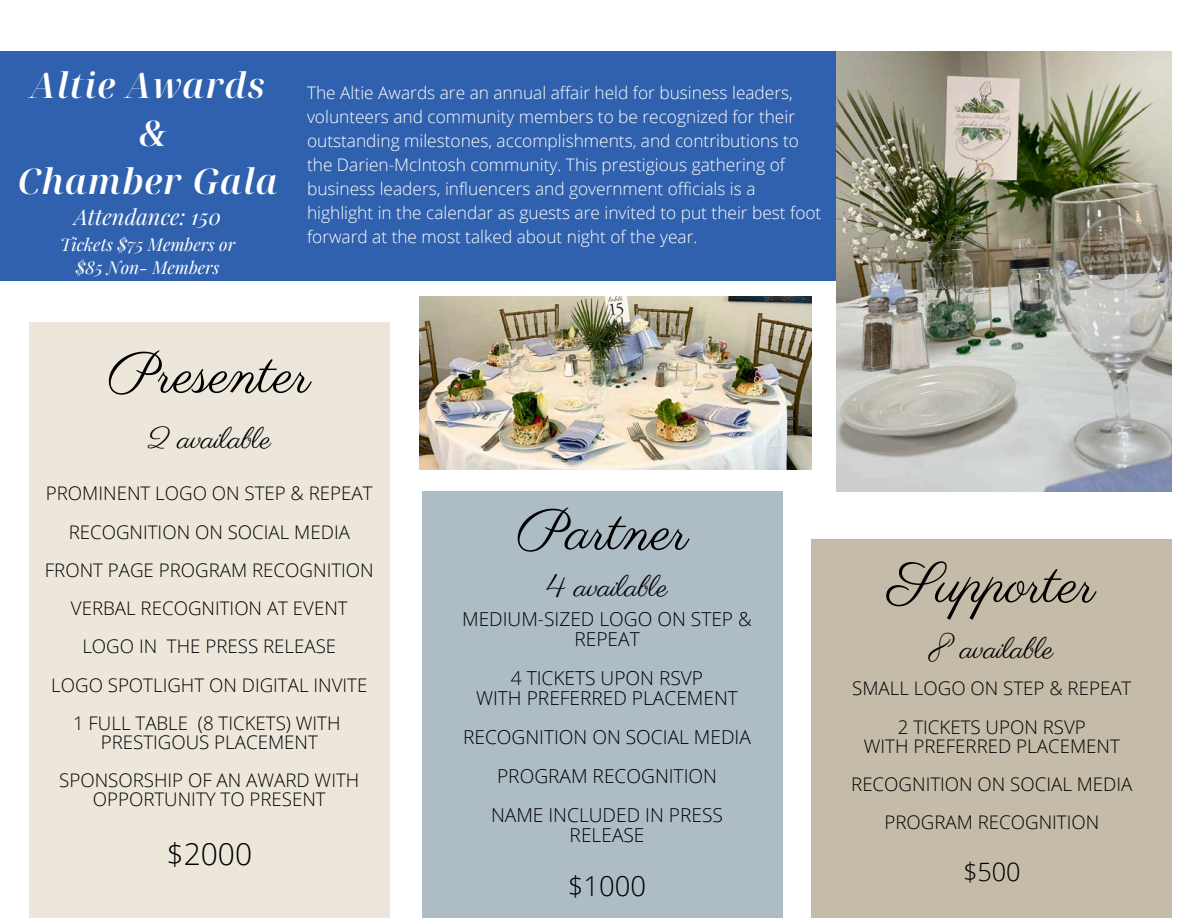
<style>
.page{position:relative;width:1188px;height:918px;background:#fff}
.page>*{position:absolute;margin:0;border:0;box-sizing:border-box;transform-origin:0 0}
.t1{font:57px "Parisienne";color:#000}
.t2{font:italic 600 35.25px/48.3px "Noto Serif Display";letter-spacing:.03em;color:#fff;text-align:center}
.t3{font:30px "Parisienne";color:#000}
.t4{font:300 30px "Open Sans";color:#000}
.t5{font:300 27.45px "Open Sans";color:#000}
.t6{font:300 25.35px "Open Sans";color:#000}
.t7{font:italic 21.9px "Playfair Display";color:#fff}
.t8{font:300 19.2px/19.5px "Open Sans";color:#000;text-align:center}
.t9{font:300 18.75px/19.2px "Open Sans";color:#000;text-align:center}
.t10{font:italic 17.4px "Playfair Display";color:#fff}
.t11{font:300 17.25px/23.9px "Open Sans";color:#fff}
</style>
<div class="page">
<div style="left:0;top:52px;width:1041px;height:229px;background:#2f61ae"></div>
<img style="left:837px;top:52px;width:335px;height:439px">
<div style="left:29px;top:323px;width:361px;height:595px;background:#ede7db"></div>
<div style="left:422px;top:492px;width:361px;height:426px;background:#aebcc5"></div>
<div style="left:812px;top:540px;width:360px;height:378px;background:#c4bba8"></div>
<img style="left:420px;top:296px;width:391px;height:173px">
<h5 class="t2" style="left:17px;top:60px;width:262px">Altie Awards &amp;<br>Chamber Gala</h5>
<h5 class="t7" style="left:74px;top:201px;width:148px">Attendance: 150</h5>
<h5 class="t10" style="left:60px;top:232px;width:177px">Tickets $75 Members or</h5>
<h3 class="t10" style="left:76px;top:255px;width:145px">$85 Non- Members</h3>
<h5 class="t11" style="left:307px;top:81px;width:516px">The Altie Awards are an annual affair held for business leaders, volunteers and community members to be recognized for their outstanding milestones, accomplishments, and contributions to the Darien-McIntosh community. This prestigious gathering of business leaders, influencers and government officials is a highlight in the calendar as guests are invited to put their best foot forward at the most talked about night of the year.</h5>
<h5 class="t1" style="left:108px;top:339px;width:205px">Presenter</h5>
<h5 class="t3" style="left:147px;top:420px;width:125px">2 available</h5>
<p class="t9" style="left:46px;top:484px;width:328px">PROMINENT LOGO ON STEP &amp; REPEAT</p>
<p class="t9" style="left:69px;top:522px;width:283px">RECOGNITION ON SOCIAL MEDIA</p>
<p class="t9" style="left:45px;top:560px;width:330px">FRONT PAGE PROGRAM RECOGNITION</p>
<p class="t9" style="left:71px;top:598px;width:278px">VERBAL RECOGNITION AT EVENT</p>
<p class="t9" style="left:82px;top:637px;width:255px">LOGO IN THE PRESS RELEASE</p>
<h1 class="t9" style="left:51px;top:675px;width:318px">LOGO SPOTLIGHT ON DIGITAL INVITE</h1>
<h5 class="t9" style="left:73px;top:713px;width:269px">1 FULL TABLE (8 TICKETS) WITH<br>PRESTIGOUS PLACEMENT</h5>
<h5 class="t9" style="left:59px;top:770px;width:302px">SPONSORSHIP OF AN AWARD WITH<br>OPPORTUNITY TO PRESENT</h5>
<h5 class="t4" style="left:167px;top:833px;width:87px">$2000</h5>
<h3 class="t1" style="left:517px;top:496px;width:174px">Partner</h3>
<h3 class="t3" style="left:546px;top:568px;width:123px">4 available</h3>
<h3 class="t8" style="left:462px;top:609px;width:291px">MEDIUM-SIZED LOGO ON STEP &amp;<br>REPEAT</h3>
<h5 class="t8" style="left:476px;top:668px;width:263px">4 TICKETS UPON RSVP<br>WITH PREFERRED PLACEMENT</h5>
<h5 class="t8" style="left:463px;top:727px;width:289px">RECOGNITION ON SOCIAL MEDIA</h5>
<h5 class="t8" style="left:497px;top:766px;width:221px">PROGRAM RECOGNITION</h5>
<h5 class="t8" style="left:491px;top:805px;width:233px">NAME INCLUDED IN PRESS<br>RELEASE</h5>
<h5 class="t5" style="left:568px;top:866px;width:80px">$1000</h5>
<h4 class="t1" style="left:888px;top:549px;width:209px">Supporter</h4>
<h4 class="t3" style="left:930px;top:630px;width:125px">8 available</h4>
<h3 class="t9" style="left:852px;top:679px;width:281px">SMALL LOGO ON STEP &amp; REPEAT</h3>
<h5 class="t9" style="left:864px;top:717px;width:257px">2 TICKETS UPON RSVP<br>WITH PREFERRED PLACEMENT</h5>
<h5 class="t9" style="left:851px;top:774px;width:283px">RECOGNITION ON SOCIAL MEDIA</h5>
<h5 class="t9" style="left:884px;top:812px;width:216px">PROGRAM RECOGNITION</h5>
<h5 class="t6" style="left:963px;top:854px;width:59px">$500</h5>
</div>
